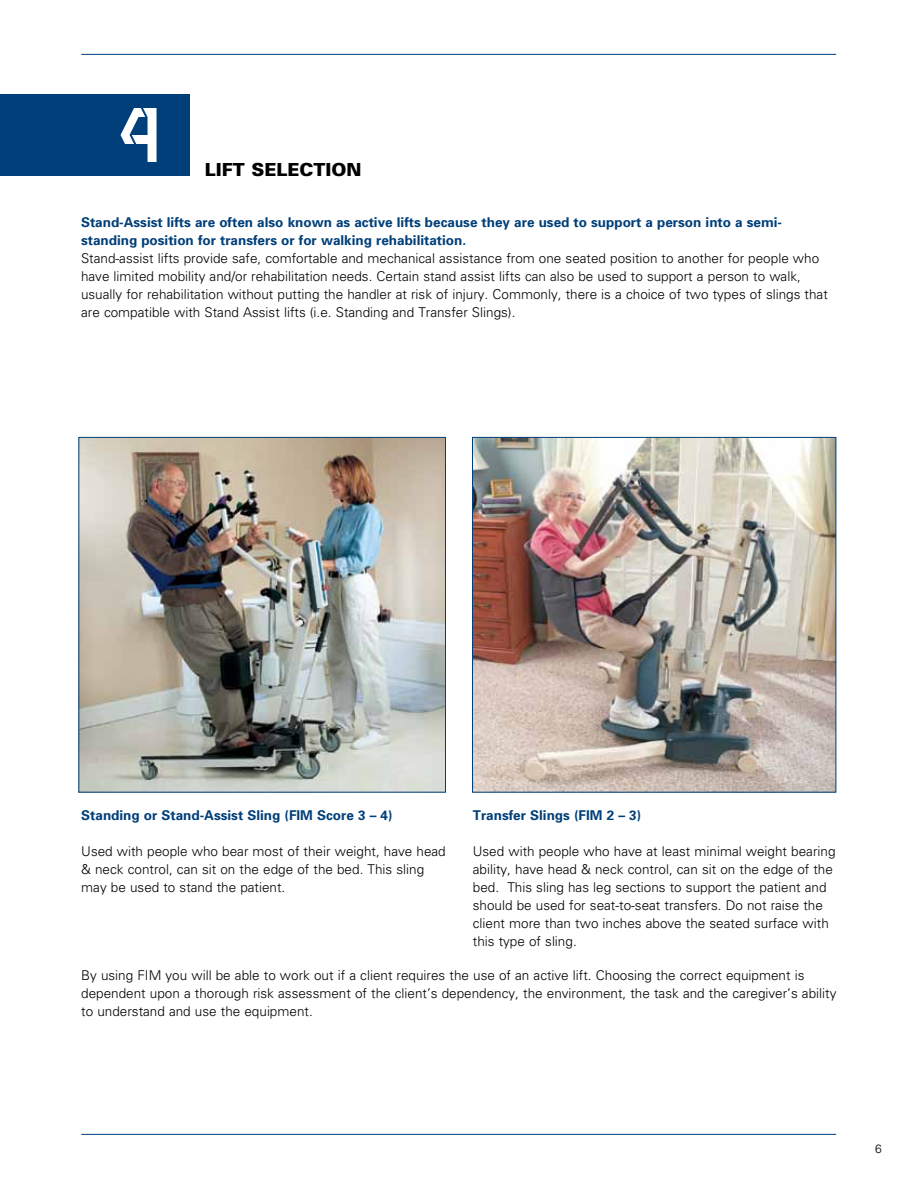
<style>
.page{position:relative;width:918px;height:1188px;background:#fff}
.page>*{position:absolute;margin:0;border:0;box-sizing:border-box;transform-origin:0 0}
.t1{font:72px "VHIA";color:#fff}
.t2{font:900 18px "Univers";color:#000}
.t3{font:300 13.5px/18px "Univers";color:#000}
.t4{font:700 13.5px/18px "Univers";color:#003f79}
.t5{font:300 12px "Univers";color:#000}
</style>
<div class="page">
<hr style="left:81px;top:54px;width:755px;height:1px;background:#003f79">
<hr style="left:81px;top:1134px;width:755px;height:1px;background:#003f79">
<div style="left:0;top:94px;width:190px;height:82px;background:#003f79"></div>
<img style="left:81px;top:439px;width:363px;height:351px">
<div style="left:79px;top:437px;width:367px;height:355px;border:1px solid #003f79"></div>
<img style="left:474px;top:439px;width:360px;height:351px">
<div style="left:472px;top:437px;width:364px;height:355px;border:1px solid #003f79"></div>
<h1 class="t1" style="left:121px;top:108px;width:42px">4</h1>
<h2 class="t2" style="left:205px;top:159px;width:158px">LIFT SELECTION</h2>
<p class="t4" style="left:81px;top:213px;width:703px">Stand-Assist lifts are often also known as active lifts because they are used to support a person into a semi&shy;standing position for transfers or for walking rehabilitation.</p>
<p class="t3" style="left:81px;top:249px;width:748px">Stand-assist lifts provide safe, comfortable and mechanical assistance from one seated position to another for people who have limited mobility and/or rehabilitation needs. Certain stand assist lifts can also be used to support a person to walk, usually for rehabilitation without putting the handler at risk of injury. Commonly, there is a choice of two types of slings that are compatible with Stand Assist lifts (i.e. Standing and Transfer Slings).</p>
<p class="t4" style="left:81px;top:806px;width:313px">Standing or Stand-Assist Sling (FIM Score 3 – 4)</p>
<p class="t3" style="left:81px;top:842px;width:366px">Used with people who bear most of their weight, have head &amp; neck control, can sit on the edge of the bed. This sling may be used to stand the patient.</p>
<p class="t4" style="left:473px;top:806px;width:170px">Transfer Slings (FIM 2 – 3)</p>
<p class="t3" style="left:473px;top:842px;width:364px">Used with people who have at least minimal weight bearing ability, have head &amp; neck control, can sit on the edge of the bed. This sling has leg sections to support the patient and should be used for seat-to-seat transfers. Do not raise the client more than two inches above the seated surface with this type of sling.</p>
<p class="t3" style="left:81px;top:966px;width:757px">By using FIM you will be able to work out if a client requires the use of an active lift. Choosing the correct equipment is dependent upon a thorough risk assessment of the client’s dependency, the environment, the task and the caregiver’s ability to understand and use the equipment.</p>
<p class="t5" style="left:875px;top:1142px;width:8px">6</p>
</div>
